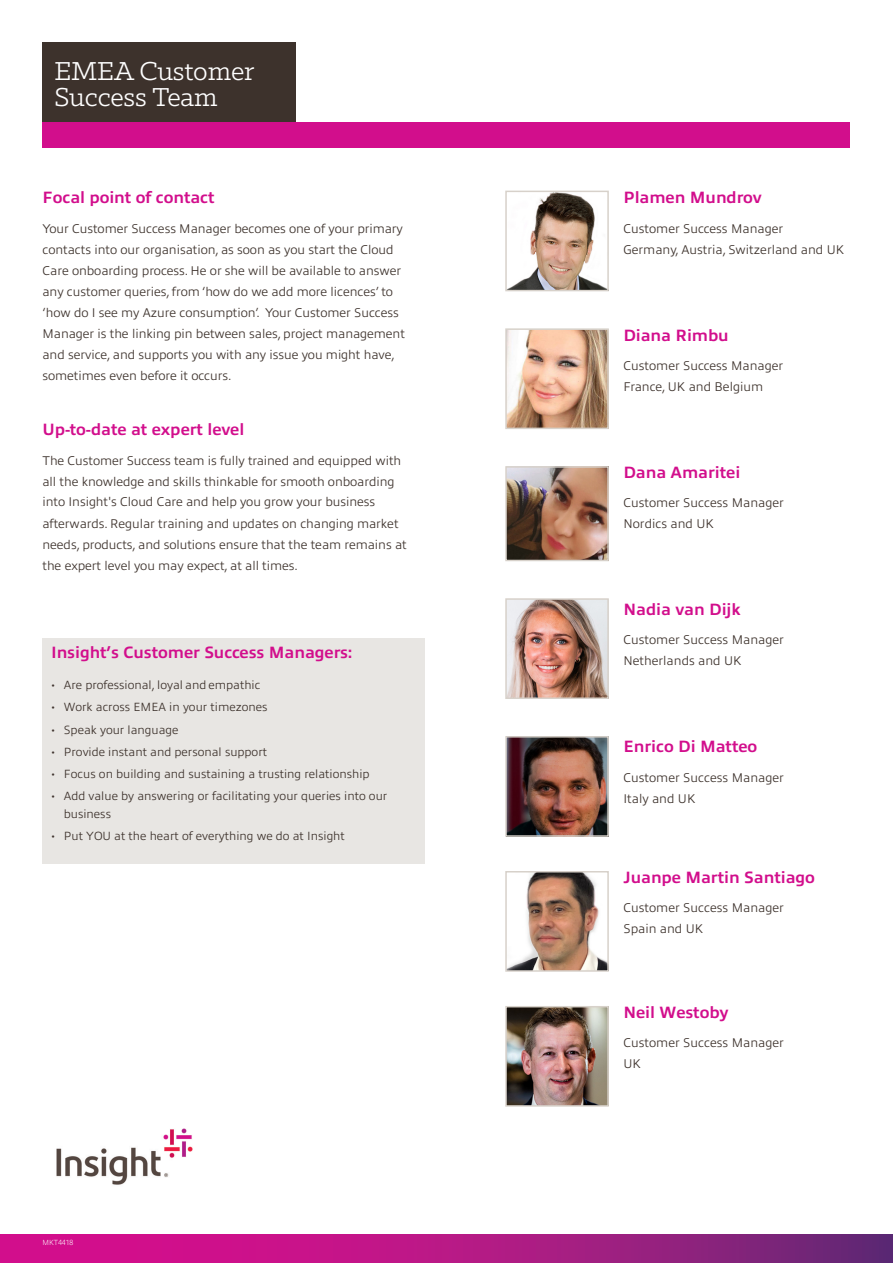
<style>
.page{position:relative;width:893px;height:1263px;background:#fff}
.page>*{position:absolute;margin:0;border:0;box-sizing:border-box;transform-origin:0 0}
.t1{font:29.4px/26.2px "Klinic Slab";letter-spacing:-.005em;color:#fff}
.subs_pink{font:700 16.5px "Allumi Pro";letter-spacing:-.005em;color:#d20e8c}
.body_copy{font:700 16.5px "Allumi Pro";letter-spacing:-.005em;color:#d20e8c}
.body_copy-2{font:300 12.75px/21px "Allumi Pro";letter-spacing:-.005em;color:#3d322c}
.subs_pink-2{font:300 12.75px/21px "Allumi Pro";color:#3d322c}
.t2{font:300 12px/18px "Allumi Pro";color:#3d322c}
.t3{font:200 7.5px "Allumi Pro";color:#fff}
.s1{font-family:"Klinic Slab"}
</style>
<div class="page">
<div style="left:43px;top:43px;width:253px;height:79px;background:#3d322c"></div>
<div style="left:43px;top:122px;width:807px;height:25px;background:#d20e8c"></div>
<div style="left:43px;top:638px;width:382px;height:225px;background:#e8e6e3"></div>
<img style="left:509px;top:194px;width:97px;height:94px">
<div style="left:505px;top:191px;width:104px;height:100px;border:2px solid #d7d1ca"></div>
<img style="left:508px;top:331px;width:98px;height:95px">
<div style="left:505px;top:328px;width:104px;height:101px;border:2px solid #d7d1ca"></div>
<img style="left:508px;top:469px;width:98px;height:89px">
<div style="left:505px;top:466px;width:104px;height:95px;border:2px solid #d7d1ca"></div>
<img style="left:508px;top:601px;width:98px;height:95px">
<div style="left:505px;top:598px;width:104px;height:101px;border:2px solid #d7d1ca"></div>
<img style="left:508px;top:739px;width:98px;height:95px">
<div style="left:505px;top:736px;width:104px;height:101px;border:2px solid #d7d1ca"></div>
<img style="left:508px;top:1009px;width:98px;height:95px">
<div style="left:505px;top:1006px;width:104px;height:101px;border:2px solid #d7d1ca"></div>
<img style="left:508px;top:874px;width:98px;height:95px">
<div style="left:505px;top:871px;width:104px;height:101px;border:2px solid #d7d1ca"></div>
<svg style="left:0;top:1235px;width:893px;height:28px;background:#ad1983"></svg>
<img style="left:56px;top:1128px;width:137px;height:57px">
<p class="t1" style="left:54px;top:57px;width:202px">EMEA Customer<br>Success Team</p>
<p class="body_copy" style="left:43px;top:186px;width:174px">Focal point of contact</p>
<p class="body_copy-2" style="left:43px;top:217px;width:364px">Your Customer Success Manager becomes one of your primary contacts into our organisation, as soon as you start the Cloud Care onboarding process. He or she will be available to answer any customer queries, from ‘how do we add more licences’ to ‘how do I see my Azure consumption’. Your Customer Success Manager is the linking pin between sales, project management and service, and supports you with any issue you might have, sometimes even before it occurs.</p>
<p class="body_copy" style="left:43px;top:417px;width:203px">Up-to-date at expert level</p>
<p class="body_copy-2" style="left:43px;top:449px;width:366px">The Customer Success team is fully trained and equipped with all the knowledge and skills thinkable for smooth onboarding into Insight's Cloud Care and help you grow your business afterwards. Regular training and updates on changing market needs, products, and solutions ensure that the team remains at the expert level you may expect, at all times.</p>
<p class="subs_pink" style="left:51px;top:641px;width:303px">Insight’s Customer Success Managers:</p>
<p class="t2" style="left:51px;top:675px;width:211px"><span class="s1">•</span> Are professional, loyal and empathic</p>
<p class="t2" style="left:51px;top:697px;width:218px"><span class="s1">•</span> Work across EMEA in your timezones</p>
<p class="t2" style="left:51px;top:720px;width:129px"><span class="s1">•</span> Speak your language</p>
<p class="t2" style="left:51px;top:742px;width:218px"><span class="s1">•</span> Provide instant and personal support</p>
<p class="t2" style="left:51px;top:764px;width:320px"><span class="s1">•</span> Focus on building and sustaining a trusting relationship</p>
<p class="t2" style="left:64px;top:786px;width:325px;text-indent:-13px"><span class="s1">•</span> Add value by answering or facilitating your queries into our business</p>
<p class="t2" style="left:51px;top:826px;width:295px"><span class="s1">•</span> Put YOU at the heart of everything we do at Insight</p>
<p class="t3" style="left:43px;top:1237px;width:32px">MKT4418</p>
<p class="subs_pink" style="left:623px;top:186px;width:140px">Plamen Mundrov</p>
<p class="subs_pink-2" style="left:623px;top:217px;width:222px">Customer Success Manager<br>Germany, Austria, Switzerland and UK</p>
<p class="subs_pink" style="left:623px;top:323px;width:107px">Diana Rimbu</p>
<p class="subs_pink-2" style="left:623px;top:354px;width:161px">Customer Success Manager<br>France, UK and Belgium</p>
<p class="subs_pink" style="left:623px;top:460px;width:118px">Dana Amaritei</p>
<p class="subs_pink-2" style="left:623px;top:491px;width:162px">Customer Success Manager<br>Nordics and UK</p>
<p class="subs_pink" style="left:623px;top:597px;width:119px">Nadia van Dijk</p>
<p class="subs_pink-2" style="left:623px;top:628px;width:162px">Customer Success Manager<br>Netherlands and UK</p>
<p class="subs_pink" style="left:623px;top:734px;width:135px">Enrico Di Matteo</p>
<p class="subs_pink-2" style="left:623px;top:766px;width:162px">Customer Success Manager<br>Italy and UK</p>
<p class="subs_pink" style="left:623px;top:865px;width:193px">Juanpe Martin Santiago</p>
<p class="subs_pink-2" style="left:623px;top:896px;width:162px">Customer Success Manager<br>Spain and UK</p>
<p class="subs_pink" style="left:623px;top:1000px;width:107px">Neil Westoby</p>
<p class="subs_pink-2" style="left:623px;top:1031px;width:162px">Customer Success Manager<br>UK</p>
</div>
